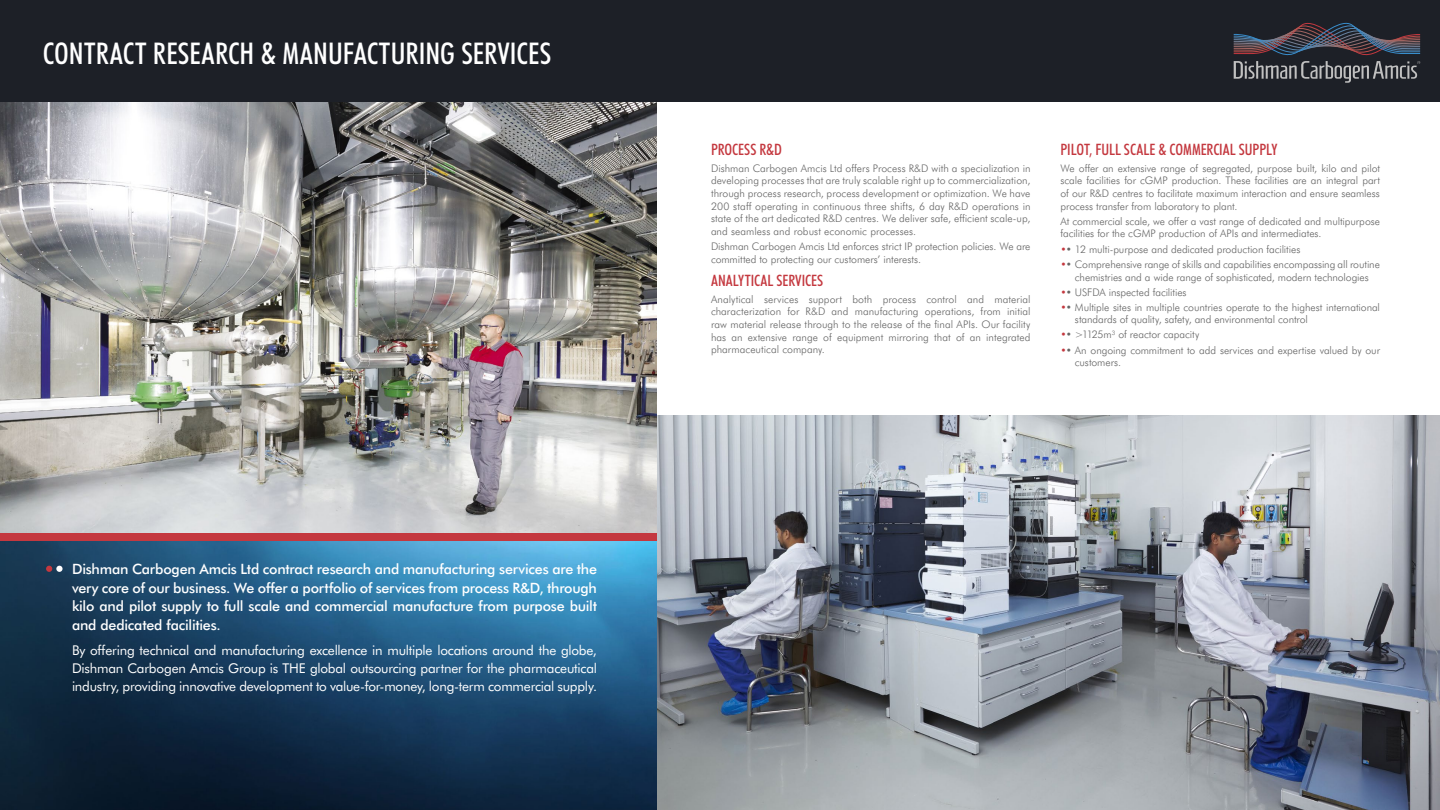
<style>
.page{position:relative;width:1440px;height:810px;background:#fff}
.page>*{position:absolute;margin:0;border:0;box-sizing:border-box;transform-origin:0 0}
.t1{font:500 condensed 30px "Futura BT";color:#fff}
.t2{font:500 condensed 15.75px "Futura BT";letter-spacing:-.005em;color:#c4383f}
.t3{font:500 14.25px/18.8px "Futura BT";letter-spacing:-.015em;color:#fff;text-align:justify}
.t4{font:13.5px/18px "Futura BT";letter-spacing:-.015em;color:#fff;text-align:justify}
.t5{font:300 10.5px/12.6px "Futura BT";letter-spacing:-.005em;color:#656565}
.s1{font-weight:400;color:#c4383f}
.s2{font-weight:400}
</style>
<div class="page">
<img style="left:0;top:102px;width:657px;height:432px">
<div style="left:0;top:0;width:1440px;height:102px;background:#1d2027"></div>
<svg style="left:1233px;top:23px;width:187px;height:60px"></svg>
<img style="left:0;top:541px;width:657px;height:269px">
<div style="left:0;top:534px;width:657px;height:7px;background:#c4383f"></div>
<div style="left:56px;top:566px;width:7px;height:6px;background:#fff;border-radius:50%"></div>
<svg style="left:46px;top:566px;width:6px;height:6px"></svg>
<img style="left:657px;top:416px;width:783px;height:394px">
<h1 class="t1" style="left:43px;top:32px;width:510px">CONTRACT RESEARCH &amp; MANUFACTURING SERVICES</h1>
<p class="t3" style="left:72px;top:559px;width:527px">Dishman Carbogen Amcis Ltd contract research and manufacturing services are the very core of our business. We offer a portfolio of services from process R&amp;D, through kilo and pilot supply to full scale and commercial manufacture from purpose built and dedicated facilities.</p>
<p class="t4" style="left:72px;top:640px;width:527px">By offering technical and manufacturing excellence in multiple locations around the globe, Dishman Carbogen Amcis Group is THE global outsourcing partner for the pharmaceutical industry, providing innovative development to value-for-money, long-term commercial supply.</p>
<h2 class="t2" style="left:711px;top:139px;width:72px">PROCESS R&amp;D</h2>
<p class="t5" style="left:711px;top:161px;width:321px;text-align:justify">Dishman Carbogen Amcis Ltd offers Process R&amp;D with a specialization in developing processes that are truly scalable right up to commercialization, through process research, process development or optimization. We have 200 staff operating in continuous three shifts, 6 day R&amp;D operations in state of the art dedicated R&amp;D centres. We deliver safe, efficient scale-up, and seamless and robust economic processes.</p>
<p class="t5" style="left:711px;top:240px;width:321px">Dishman Carbogen Amcis Ltd enforces strict IP protection policies. We are committed to protecting our customers’ interests.</p>
<h2 class="t2" style="left:711px;top:270px;width:114px">ANALYTICAL SERVICES</h2>
<p class="t5" style="left:711px;top:292px;width:321px;text-align:justify">Analytical services support both process control and material characterization for R&amp;D and manufacturing operations, from initial raw material release through to the release of the final APIs. Our facility has an extensive range of equipment mirroring that of an integrated pharmaceutical company.</p>
<h2 class="t2" style="left:1060px;top:139px;width:219px">PILOT, FULL SCALE &amp; COMMERCIAL SUPPLY</h2>
<p class="t5" style="left:1060px;top:161px;width:321px;text-align:justify">We offer an extensive range of segregated, purpose built, kilo and pilot scale facilities for cGMP production. These facilities are an integral part of our R&amp;D centres to facilitate maximum interaction and ensure seamless process transfer from laboratory to plant.</p>
<p class="t5" style="left:1060px;top:214px;width:321px">At commercial scale, we offer a vast range of dedicated and multipurpose facilities for the cGMP production of APIs and intermediates.</p>
<p class="t5" style="left:1060px;top:242px;width:241px"><span class="s1">•</span><span class="s2">•</span> 12 multi-purpose and dedicated production facilities</p>
<p class="t5" style="left:1060px;top:258px;width:321px;text-align:center"><span class="s1">•</span><span class="s2">•</span> Comprehensive range of skills and capabilities encompassing all routine chemistries and a wide range of sophisticated, modern technologies</p>
<p class="t5" style="left:1060px;top:285px;width:128px"><span class="s1">•</span><span class="s2">•</span> USFDA inspected facilities</p>
<p class="t5" style="left:1075px;top:300px;width:307px;text-indent:-14px"><span class="s1">•</span><span class="s2">•</span> Multiple sites in multiple countries operate to the highest international standards of quality, safety, and environmental control</p>
<p class="t5" style="left:1060px;top:328px;width:140px"><span class="s1">•</span><span class="s2">•</span> &gt;1125m<sup>3</sup> of reactor capacity</p>
<p class="t5" style="left:1075px;top:343px;width:307px;text-indent:-14px"><span class="s1">•</span><span class="s2">•</span> An ongoing commitment to add services and expertise valued by our customers.</p>
</div>
